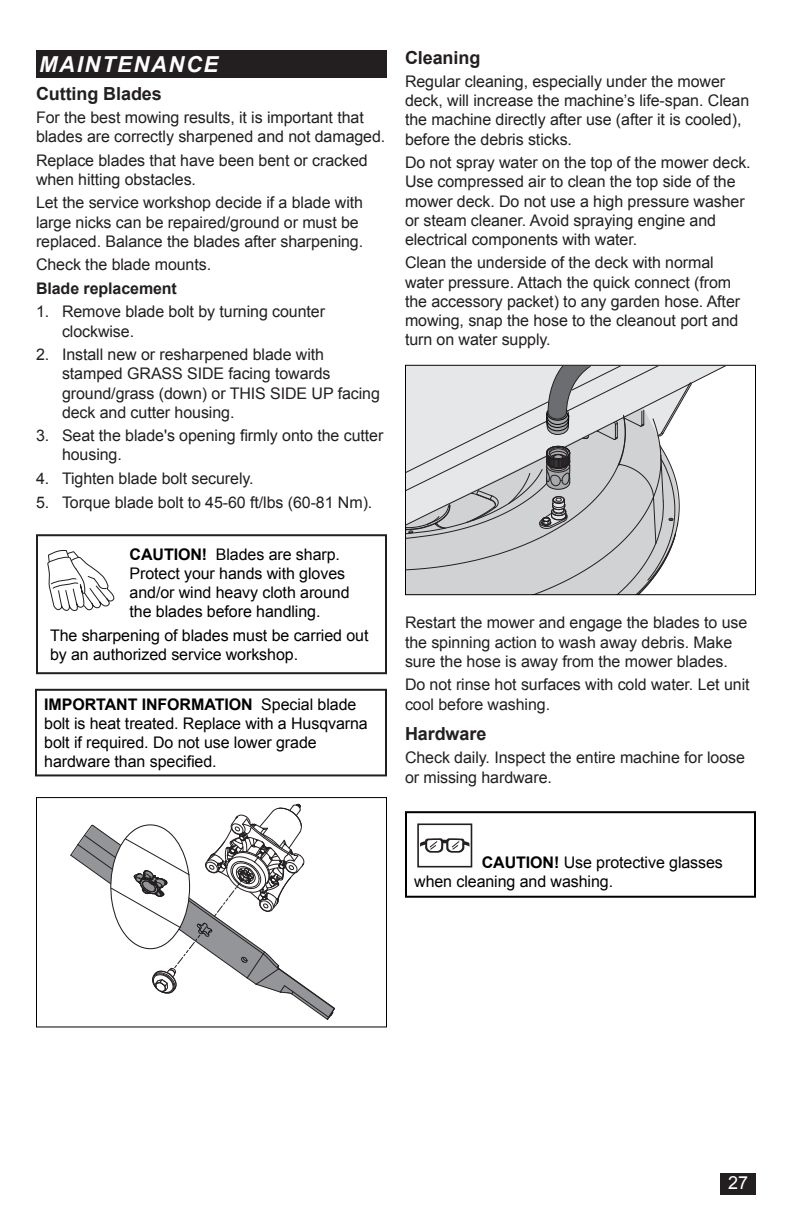
<style>
.page{position:relative;width:792px;height:1224px;background:#fff}
.page>*{position:absolute;margin:0;border:0;box-sizing:border-box;transform-origin:0 0}
.t1{font:italic 700 22px "Arial";letter-spacing:.075em;color:#fff}
.Head_9{font:700 18px "Arial";letter-spacing:-.005em;color:#231f20}
.Head_9A{font:700 18px "Arial";letter-spacing:-.005em;color:#231f20}
.t2{font:18px "Arial";color:#fff}
.Body_Text{font:16px/19.2px "Arial";letter-spacing:-.005em;color:#231f20}
.Warning{font:16px/19.2px "Arial";letter-spacing:-.005em;color:#000}
.Body_Bold{font:700 16px "Arial";letter-spacing:-.005em;color:#231f20}
.s1{font-weight:700}
</style>
<div class="page">
<svg style="left:70px;top:804px;width:265px;height:216px"></svg>
<div style="left:36px;top:797px;width:351px;height:230px;border:1px solid #000"></div>
<svg style="left:407px;top:367px;width:317px;height:226px"></svg>
<div style="left:405px;top:365px;width:351px;height:230px;border:1px solid #000"></div>
<div style="left:721px;top:1174px;width:35px;height:21px;background:#231f20"></div>
<div style="left:36px;top:50px;width:351px;height:28px;background:#231f20"></div>
<div style="left:35px;top:689px;width:352px;height:87px;border:2px solid #231f20"></div>
<svg style="left:47px;top:550px;width:68px;height:61px"></svg>
<div style="left:36px;top:534px;width:351px;height:140px;border:2px solid #231f20"></div>
<div style="left:417px;top:823px;width:55px;height:44px;border:2px solid #231f20"></div>
<svg style="left:420px;top:838px;width:49px;height:15px"></svg>
<div style="left:405px;top:811px;width:351px;height:87px;border:2px solid #000"></div>
<h1 class="t1" style="left:39px;top:50px;width:181px">MAINTENANCE</h1>
<p class="Head_9" style="left:36px;top:81px;width:127px">Cutting Blades</p>
<p class="Body_Text" style="left:36px;top:108px;width:351px">For the best mowing results, it is important that blades are correctly sharpened and not damaged.</p>
<p class="Body_Text" style="left:36px;top:151px;width:333px">Replace blades that have been bent or cracked when hitting obstacles.</p>
<p class="Body_Text" style="left:36px;top:193px;width:329px">Let the service workshop decide if a blade with large nicks can be repaired/ground or must be replaced. Balance the blades after sharpening.</p>
<p class="Body_Text" style="left:36px;top:255px;width:177px">Check the blade mounts.</p>
<p class="Body_Bold" style="left:36px;top:278px;width:142px">Blade replacement</p>
<p class="Body_Text" style="left:62px;top:302px;width:265px;text-indent:-26px">1. Remove blade bolt by turning counter clockwise.</p>
<p class="Body_Text" style="left:62px;top:345px;width:320px;text-indent:-26px">2. Install new or resharpened blade with stamped GRASS SIDE facing towards ground/grass (down) or THIS SIDE UP facing deck and cutter housing.</p>
<p class="Body_Text" style="left:62px;top:426px;width:323px;text-indent:-26px">3. Seat the blade's opening firmly onto the cutter housing.</p>
<p class="Body_Text" style="left:36px;top:469px;width:219px">4. Tighten blade bolt securely.</p>
<p class="Body_Text" style="left:36px;top:492px;width:338px">5. Torque blade bolt to 45-60 ft/lbs (60-81 Nm).</p>
<p class="Warning" style="left:130px;top:545px;width:222px"><span class="s1">CAUTION!</span> Blades are sharp.<br>Protect your hands with gloves and/or wind heavy cloth around the blades before handling.</p>
<p class="Warning" style="left:50px;top:626px;width:320px">The sharpening of blades must be carried out by an authorized service workshop.</p>
<p class="Warning" style="left:44px;top:695px;width:325px"><span class="s1">IMPORTANT INFORMATION</span> Special blade bolt is heat treated. Replace with a Husqvarna bolt if required. Do not use lower grade hardware than specified.</p>
<p class="Head_9" style="left:405px;top:45px;width:77px">Cleaning</p>
<p class="Body_Text" style="left:405px;top:72px;width:346px">Regular cleaning, especially under the mower deck, will increase the machine’s life-span. Clean the machine directly after use (after it is cooled), before the debris sticks.</p>
<p class="Body_Text" style="left:405px;top:153px;width:347px">Do not spray water on the top of the mower deck.<br>Use compressed air to clean the top side of the mower deck. Do not use a high pressure washer or steam cleaner. Avoid spraying engine and electrical components with water.</p>
<p class="Body_Text" style="left:405px;top:253px;width:337px">Clean the underside of the deck with normal water pressure. Attach the quick connect (from the accessory packet) to any garden hose. After mowing, snap the hose to the cleanout port and turn on water supply.</p>
<p class="Body_Text" style="left:405px;top:613px;width:344px">Restart the mower and engage the blades to use the spinning action to wash away debris. Make sure the hose is away from the mower blades.</p>
<p class="Body_Text" style="left:405px;top:675px;width:346px">Do not rinse hot surfaces with cold water. Let unit cool before washing.</p>
<p class="Head_9A" style="left:405px;top:721px;width:83px">Hardware</p>
<p class="Body_Text" style="left:405px;top:748px;width:342px">Check daily. Inspect the entire machine for loose or missing hardware.</p>
<p class="Warning" style="left:414px;top:852px;width:310px;text-indent:68px"><span class="s1">CAUTION!</span> Use protective glasses when cleaning and washing.</p>
<p class="t2" style="left:728px;top:1171px;width:22px">27</p>
</div>
